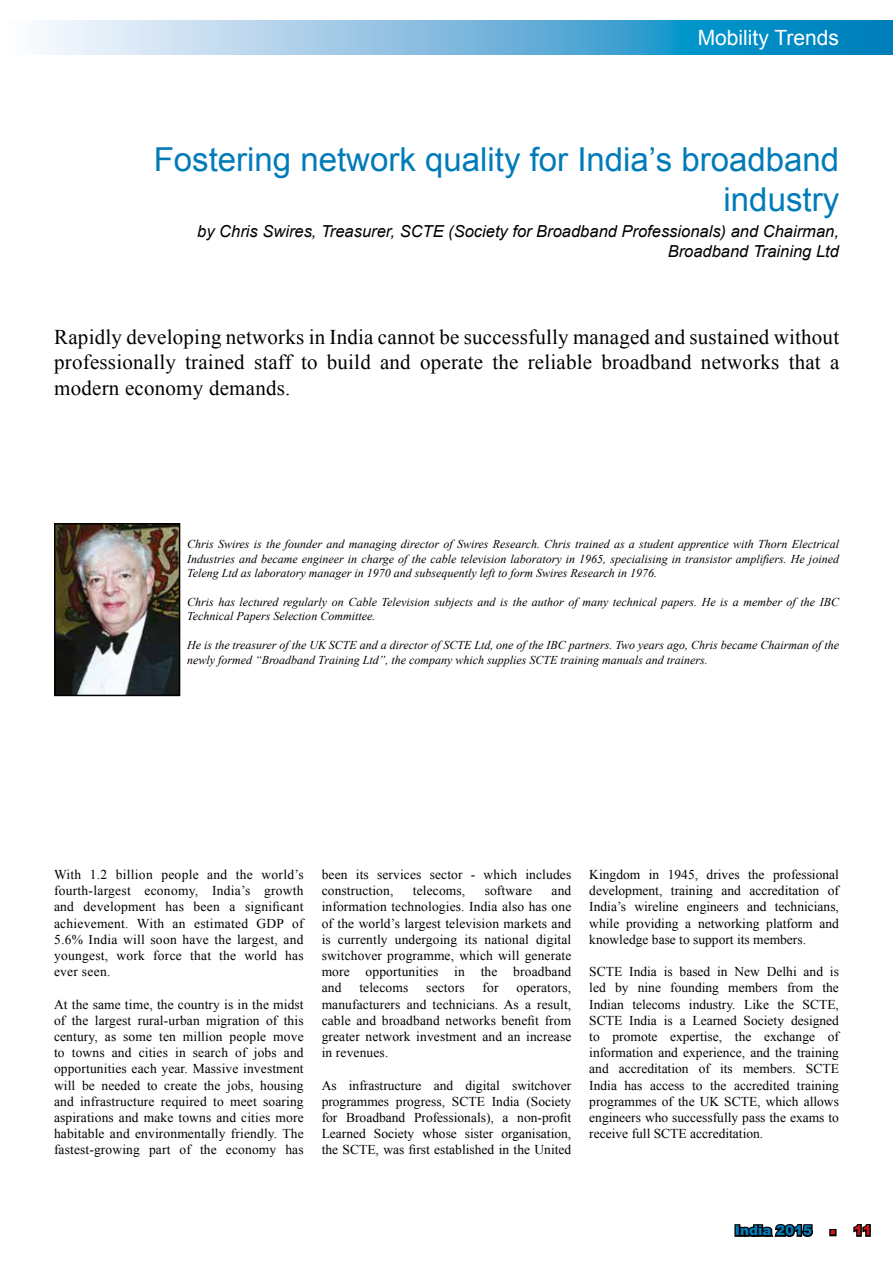
<style>
.page{position:relative;width:893px;height:1263px;background:#fff}
.page>*{position:absolute;margin:0;border:0;box-sizing:border-box;transform-origin:0 0}
.t1{font:33px/39.6px "Arial";color:#007bb9;text-align:right}
.t2{font:21px/25.2px "Times New Roman";letter-spacing:.01em;color:#000;text-align:justify}
.t3{font:21px "Arial";color:#fff}
.t4{font:italic 16.5px/19.8px "Arial";color:#000;text-align:right}
.t5{font:13.5px/16.2px "Times New Roman";letter-spacing:.01em;color:#000;text-align:justify}
.t6{font:900 13.5px "Arial";color:#007bb9}
.t7{font:900 13.5px "Arial";color:#cd171a}
.t8{font:italic 12px/14.4px "Times New Roman";color:#000}
</style>
<div class="page">
<div style="left:734px;top:1224px;width:6px;height:13px;border:3px solid #000"></div>
<svg style="left:738px;top:1224px;width:76px;height:13px"></svg>
<div style="left:829px;top:1229px;width:8px;height:7px;border:3px solid #000"></div>
<svg style="left:853px;top:1224px;width:18px;height:13px"></svg>
<svg style="left:42px;top:20px;width:851px;height:34px;background:#70b7dc"></svg>
<img style="left:57px;top:526px;width:120px;height:167px">
<div style="left:54px;top:523px;width:126px;height:173px;border:2px solid #000"></div>
<h2 class="t3" style="left:698px;top:24px;width:143px">Mobility Trends</h2>
<h1 class="t1" style="left:154px;top:140px;width:687px">Fostering network quality for India’s broadband industry</h1>
<p class="t4" style="left:197px;top:222px;width:643px">by Chris Swires, Treasurer, SCTE (Society for Broadband Professionals) and Chairman,<br>Broadband Training Ltd</p>
<h2 class="t2" style="left:54px;top:324px;width:787px">Rapidly developing networks in India cannot be successfully managed and sustained without professionally trained staff to build and operate the reliable broadband networks that a modern economy demands.</h2>
<p class="t8" style="left:187px;top:537px;width:653px;text-align:justify">Chris Swires is the founder and managing director of Swires Research. Chris trained as a student apprentice with Thorn Electrical Industries and became engineer in charge of the cable television laboratory in 1965, specialising in transistor amplifiers. He joined Teleng Ltd as laboratory manager in 1970 and subsequently left to form Swires Research in 1976.</p>
<p class="t8" style="left:187px;top:594px;width:653px">Chris has lectured regularly on Cable Television subjects and is the author of many technical papers. He is a member of the IBC<br>Technical Papers Selection Committee.</p>
<p class="t8" style="left:187px;top:638px;width:653px">He is the treasurer of the UK SCTE and a director of SCTE Ltd, one of the IBC partners. Two years ago, Chris became Chairman of the newly formed “Broadband Training Ltd”, the company which supplies SCTE training manuals and trainers.</p>
<p class="t5" style="left:54px;top:866px;width:251px">With 1.2 billion people and the world’s fourth-largest economy, India’s growth and development has been a significant achievement. With an estimated GDP of 5.6% India will soon have the largest, and youngest, work force that the world has ever seen.</p>
<p class="t5" style="left:54px;top:996px;width:251px">At the same time, the country is in the midst of the largest rural-urban migration of this century, as some ten million people move to towns and cities in search of jobs and opportunities each year. Massive investment will be needed to create the jobs, housing and infrastructure required to meet soaring aspirations and make towns and cities more habitable and environmentally friendly. The fastest-growing part of the economy has</p>
<p class="t5" style="left:322px;top:866px;width:251px">been its services sector - which includes construction,</p>
<p class="t5" style="left:322px;top:882px;width:251px;text-indent:230px">and information technologies. India also has one of the world’s largest television markets and is currently undergoing its national digital switchover programme, which will generate more opportunities in the broadband and</p>
<p class="t5" style="left:413px;top:882px;width:54px">telecoms,</p>
<p class="t5" style="left:485px;top:882px;width:49px">software</p>
<p class="t5" style="left:359px;top:979px;width:50px">telecoms</p>
<p class="t5" style="left:426px;top:979px;width:40px">sectors</p>
<p class="t5" style="left:483px;top:979px;width:18px">for</p>
<p class="t5" style="left:322px;top:979px;width:251px;text-indent:195px">operators, manufacturers and technicians. As a result, cable and broadband networks benefit from greater network investment and an increase in revenues.</p>
<p class="t5" style="left:322px;top:1077px;width:251px">As infrastructure and digital switchover programmes progress, SCTE India (Society for Broadband Professionals), a non-profit Learned Society whose sister organisation, the SCTE, was first established in the United</p>
<p class="t5" style="left:589px;top:866px;width:251px">Kingdom in 1945, drives the professional development, training and accreditation of India’s wireline engineers and technicians, while providing a networking platform and knowledge base to support its members.</p>
<p class="t5" style="left:589px;top:963px;width:251px">SCTE India is based in New Delhi and is led by nine founding members from the Indian telecoms industry. Like the SCTE, SCTE India is a Learned Society designed to promote expertise, the exchange of information and experience, and the training and accreditation of its members. SCTE India has access to the accredited training programmes of the UK SCTE, which allows engineers who successfully pass the exams to receive full SCTE accreditation.</p>
<p class="t6" style="left:735px;top:1221px;width:79px">India 2015</p>
<p class="t7" style="left:830px;top:1221px;width:43px">■ 11</p>
</div>
